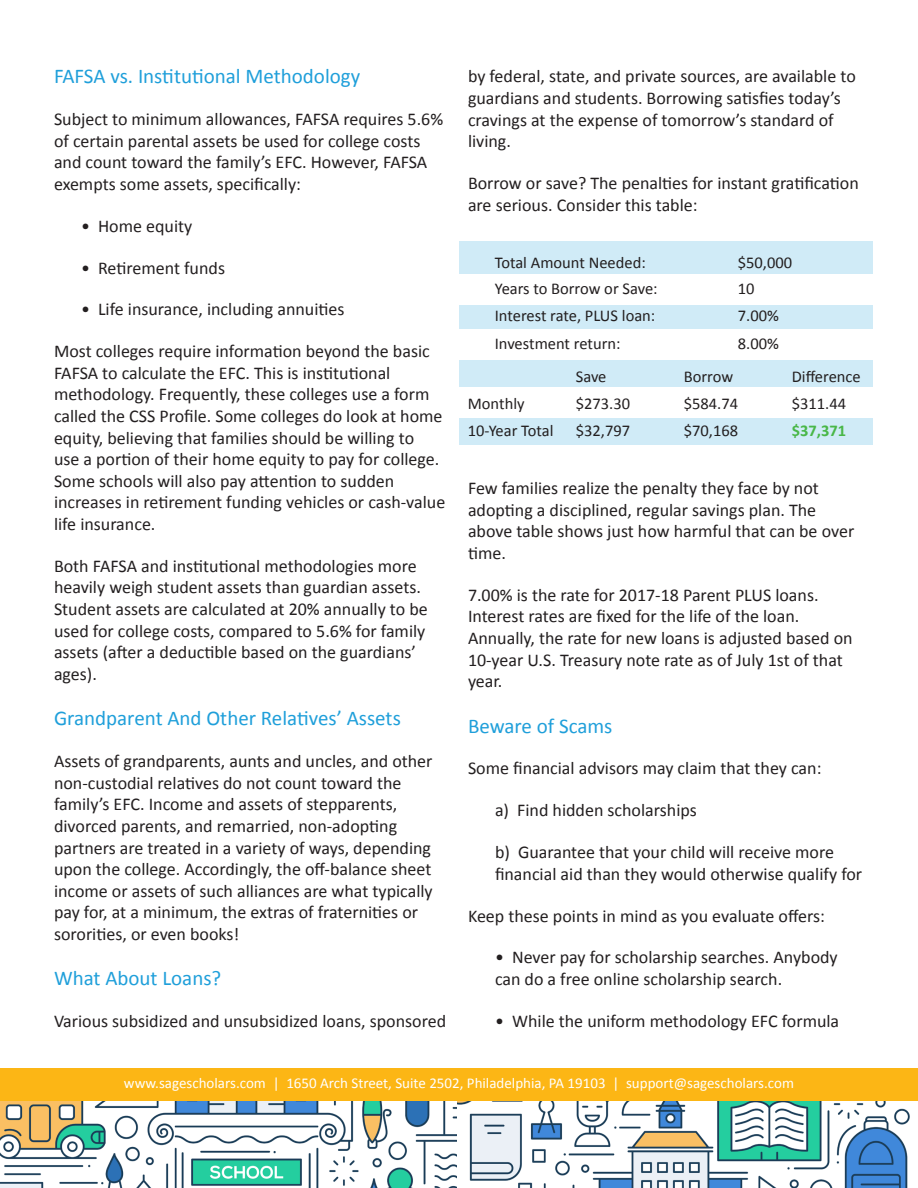
<style>
.page{position:relative;width:918px;height:1188px;background:#fff}
.page>*{position:absolute;margin:0;border:0;box-sizing:border-box;transform-origin:0 0}
.t1{font:21px "Calibri";color:#1f9fda}
.t2{font:18px/21.6px "Calibri";color:#231f20}
.t3{font:16.5px "Calibri";color:#231f20}
.t4{font:700 16.5px "Calibri";color:#49b748}
.t5{font:15px "Calibri";color:#fff}
</style>
<div class="page">
<img style="left:0;top:1101px;width:910px;height:87px">
<div style="left:0;top:1068px;width:918px;height:32px;background:#fcb615"></div>
<div style="left:459px;top:242px;width:414px;height:203px;background:#d0ebf7"></div>
<div style="left:459px;top:274px;width:414px;height:30px;background:#fff"></div>
<div style="left:459px;top:330px;width:414px;height:30px;background:#fff"></div>
<div style="left:459px;top:387px;width:414px;height:30px;background:#fff"></div>
<p class="t1" style="left:54px;top:63px;width:308px">FAFSA vs. Institutional Methodology</p>
<p class="t2" style="left:54px;top:107px;width:391px">Subject to minimum allowances, FAFSA requires 5.6% of certain parental assets be used for college costs and count toward the family’s EFC. However, FAFSA exempts some assets, specifically:</p>
<p class="t2" style="left:81px;top:214px;width:113px">• Home equity</p>
<p class="t2" style="left:81px;top:256px;width:146px">• Retirement funds</p>
<p class="t2" style="left:81px;top:298px;width:265px">• Life insurance, including annuities</p>
<p class="t2" style="left:54px;top:340px;width:393px">Most colleges require information beyond the basic FAFSA to calculate the EFC. This is institutional methodology. Frequently, these colleges use a form called the CSS Profile. Some colleges do look at home equity, believing that families should be willing to<br>use a portion of their home equity to pay for college.<br>Some schools will also pay attention to sudden increases in retirement funding vehicles or cash-value life insurance.</p>
<p class="t2" style="left:54px;top:554px;width:375px">Both FAFSA and institutional methodologies more heavily weigh student assets than guardian assets.<br>Student assets are calculated at 20% annually to be used for college costs, compared to 5.6% for family assets (after a deductible based on the guardians’ ages).</p>
<p class="t1" style="left:54px;top:705px;width:348px">Grandparent And Other Relatives’ Assets</p>
<p class="t2" style="left:54px;top:750px;width:380px">Assets of grandparents, aunts and uncles, and other non-custodial relatives do not count toward the family’s EFC. Income and assets of stepparents, divorced parents, and remarried, non-adopting partners are treated in a variety of ways, depending upon the college. Accordingly, the off-balance sheet income or assets of such alliances are what typically pay for, at a minimum, the extras of fraternities or sororities, or even books!</p>
<p class="t1" style="left:54px;top:965px;width:169px">What About Loans?</p>
<p class="t2" style="left:54px;top:1010px;width:394px">Various subsidized and unsubsidized loans, sponsored</p>
<p class="t2" style="left:468px;top:65px;width:389px">by federal, state, and private sources, are available to guardians and students. Borrowing satisfies today’s cravings at the expense of tomorrow’s standard of living.</p>
<p class="t2" style="left:468px;top:171px;width:392px">Borrow or save? The penalties for instant gratification are serious. Consider this table:</p>
<p class="t3" style="left:495px;top:252px;width:152px">Total Amount Needed:</p>
<p class="t3" style="left:738px;top:252px;width:56px">$50,000</p>
<p class="t3" style="left:495px;top:279px;width:164px">Years to Borrow or Save:</p>
<p class="t3" style="left:738px;top:279px;width:18px">10</p>
<p class="t3" style="left:495px;top:305px;width:162px">Interest rate, PLUS loan:</p>
<p class="t3" style="left:738px;top:305px;width:43px">7.00%</p>
<p class="t3" style="left:495px;top:333px;width:127px">Investment return:</p>
<p class="t3" style="left:738px;top:333px;width:43px">8.00%</p>
<p class="t3" style="left:576px;top:367px;width:32px">Save</p>
<p class="t3" style="left:684px;top:367px;width:51px">Borrow</p>
<p class="t3" style="left:792px;top:367px;width:70px">Difference</p>
<p class="t3" style="left:468px;top:393px;width:58px">Monthly</p>
<p class="t3" style="left:576px;top:393px;width:56px">$273.30</p>
<p class="t3" style="left:684px;top:393px;width:56px">$584.74</p>
<p class="t3" style="left:792px;top:393px;width:56px">$311.44</p>
<p class="t3" style="left:468px;top:420px;width:87px">10-Year Total</p>
<p class="t3" style="left:576px;top:420px;width:56px">$32,797</p>
<p class="t3" style="left:684px;top:420px;width:56px">$70,168</p>
<p class="t4" style="left:792px;top:420px;width:56px">$37,371</p>
<p class="t2" style="left:468px;top:476px;width:388px">Few families realize the penalty they face by not adopting a disciplined, regular savings plan. The above table shows just how harmful that can be over time.</p>
<p class="t2" style="left:468px;top:583px;width:386px">7.00% is the rate for 2017-18 Parent PLUS loans.<br>Interest rates are fixed for the life of the loan.<br>Annually, the rate for new loans is adjusted based on 10-year U.S. Treasury note rate as of July 1st of that year.</p>
<p class="t1" style="left:468px;top:713px;width:146px">Beware of Scams</p>
<p class="t2" style="left:468px;top:757px;width:355px">Some financial advisors may claim that they can:</p>
<p class="t2" style="left:495px;top:799px;width:203px">a) Find hidden scholarships</p>
<p class="t2" style="left:495px;top:841px;width:369px">b) Guarantee that your child will receive more financial aid than they would otherwise qualify for</p>
<p class="t2" style="left:468px;top:904px;width:358px">Keep these points in mind as you evaluate offers:</p>
<p class="t2" style="left:495px;top:946px;width:344px">• Never pay for scholarship searches. Anybody can do a free online scholarship search.</p>
<p class="t2" style="left:495px;top:1009px;width:346px">• While the uniform methodology EFC formula</p>
<p class="t5" style="left:124px;top:1074px;width:672px">www.sagescholars.com | 1650 Arch Street, Suite 2502, Philadelphia, PA 19103 | support@sagescholars.com</p>
</div>
